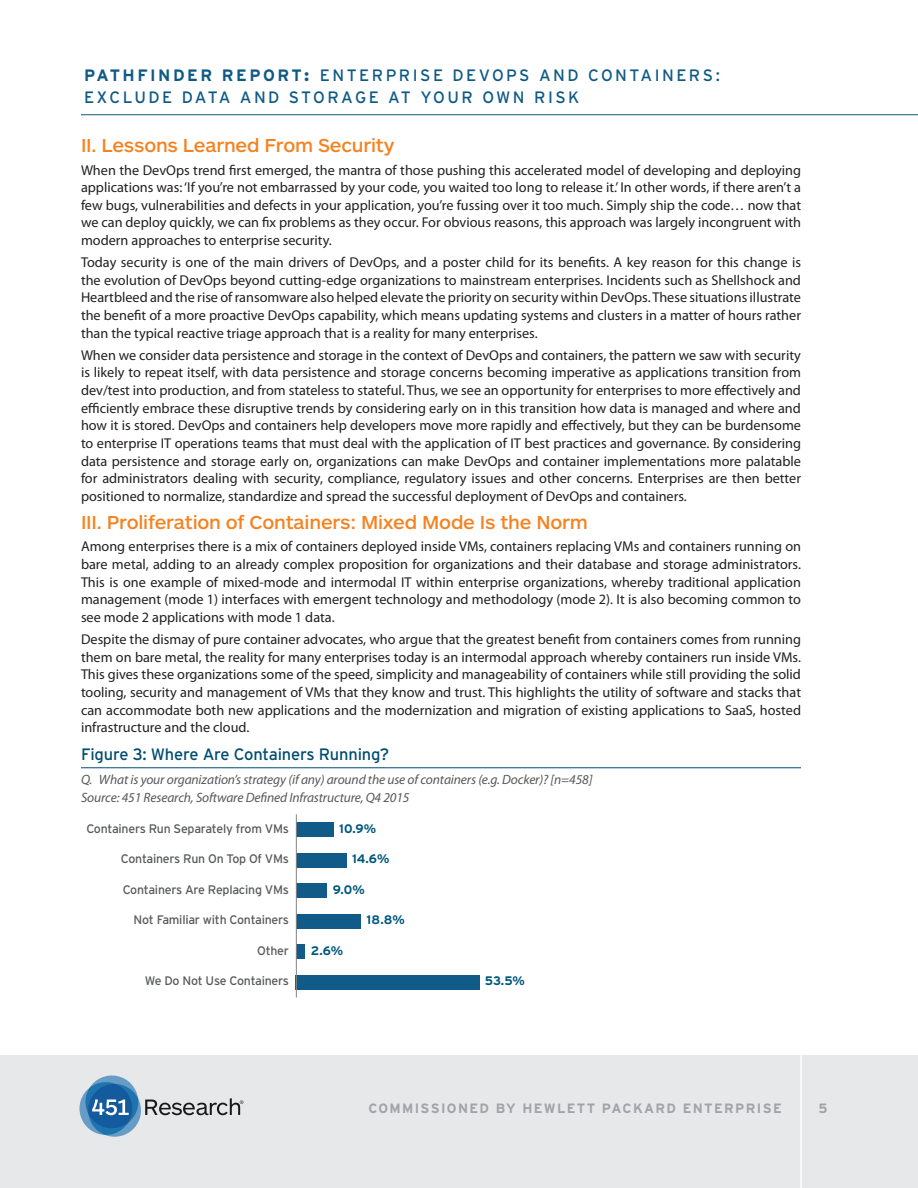
<style>
.page{position:relative;width:918px;height:1188px;background:#fff}
.page>*{position:absolute;margin:0;border:0;box-sizing:border-box;transform-origin:0 0}
.Myriad_Body{font:500 19.5px "ARS Maquette Pro";letter-spacing:-.01em;color:#f58220}
.t1{font:16.5px/22.5px "Interstate";letter-spacing:.15em;color:#0f5a85}
.ChartHarder{font:16.5px "Interstate";letter-spacing:-.01em;color:#004e71}
.Myriad_Body-2{font:14.25px/17.7px "Myriad Pro";color:#231f20;text-align:justify}
.Question{font:italic 13.5px "Myriad Pro";letter-spacing:-.01em;color:#57585a}
.t2{font:700 13.5px "Interstate";letter-spacing:.1em;color:#a0a3a9}
.t3{font:12.3px "Interstate";letter-spacing:-.02em;color:#595a5a}
.t4{font:700 12.3px "Interstate";letter-spacing:.01em;color:#00577d}
.s1{font-weight:700}
.s2{font-weight:900}
</style>
<div class="page">
<div style="left:0;top:1055px;width:918px;height:133px;background:#e7e8e9"></div>
<hr style="left:81px;top:114px;width:837px;height:1px;background:#0f5a85">
<svg style="left:80px;top:1076px;width:163px;height:61px"></svg>
<hr style="left:800px;top:1055px;width:2px;height:133px;background:#fff">
<hr style="left:81px;top:767px;width:720px;height:1px;background:#004e71">
<div style="left:296px;top:975px;width:184px;height:15px;background:#105b88"></div>
<div style="left:296px;top:944px;width:9px;height:15px;background:#105b88"></div>
<div style="left:296px;top:914px;width:65px;height:15px;background:#105b88"></div>
<div style="left:296px;top:883px;width:31px;height:15px;background:#105b88"></div>
<div style="left:296px;top:853px;width:50px;height:15px;background:#105b88"></div>
<div style="left:296px;top:822px;width:37px;height:15px;background:#105b88"></div>
<hr style="left:296px;top:814px;width:1px;height:183px;background:#878686">
<p class="t1" style="left:84px;top:64px;width:637px"><span class="s1">PATHFINDER REPORT</span><span class="s2">:</span> ENTERPRISE DEVOPS AND CONTAINERS:<br>EXCLUDE DATA AND STORAGE AT YOUR OWN RISK</p>
<p class="Myriad_Body" style="left:81px;top:133px;width:315px">II. Lessons Learned From Security</p>
<p class="Myriad_Body-2" style="left:81px;top:161px;width:722px">When the DevOps trend first emerged, the mantra of those pushing this accelerated model of developing and deploying applications was: ‘If you’re not embarrassed by your code, you waited too long to release it.’ In other words, if there aren’t a few bugs, vulnerabilities and defects in your application, you’re fussing over it too much. Simply ship the code… now that we can deploy quickly, we can fix problems as they occur. For obvious reasons, this approach was largely incongruent with modern approaches to enterprise security.</p>
<p class="Myriad_Body-2" style="left:81px;top:253px;width:722px">Today security is one of the main drivers of DevOps, and a poster child for its benefits. A key reason for this change is the evolution of DevOps beyond cutting-edge organizations to mainstream enterprises. Incidents such as Shellshock and Heartbleed and the rise of ransomware also helped elevate the priority on security within DevOps. These situations illustrate the benefit of a more proactive DevOps capability, which means updating systems and clusters in a matter of hours rather than the typical reactive triage approach that is a reality for many enterprises.</p>
<p class="Myriad_Body-2" style="left:81px;top:346px;width:722px">When we consider data persistence and storage in the context of DevOps and containers, the pattern we saw with security is likely to repeat itself, with data persistence and storage concerns becoming imperative as applications transition from dev/test into production, and from stateless to stateful. Thus, we see an opportunity for enterprises to more effectively and efficiently embrace these disruptive trends by considering early on in this transition how data is managed and where and how it is stored. DevOps and containers help developers move more rapidly and effectively, but they can be burdensome to enterprise IT operations teams that must deal with the application of IT best practices and governance. By considering data persistence and storage early on, organizations can make DevOps and container implementations more palatable for administrators dealing with security, compliance, regulatory issues and other concerns. Enterprises are then better positioned to normalize, standardize and spread the successful deployment of DevOps and containers.</p>
<p class="Myriad_Body" style="left:81px;top:510px;width:508px">III. Proliferation of Containers: Mixed Mode Is the Norm</p>
<p class="Myriad_Body-2" style="left:81px;top:538px;width:722px">Among enterprises there is a mix of containers deployed inside VMs, containers replacing VMs and containers running on bare metal, adding to an already complex proposition for organizations and their database and storage administrators.<br>This is one example of mixed-mode and intermodal IT within enterprise organizations, whereby traditional application management (mode 1) interfaces with emergent technology and methodology (mode 2). It is also becoming common to see mode 2 applications with mode 1 data.</p>
<p class="Myriad_Body-2" style="left:81px;top:630px;width:722px">Despite the dismay of pure container advocates, who argue that the greatest benefit from containers comes from running them on bare metal, the reality for many enterprises today is an intermodal approach whereby containers run inside VMs.<br>This gives these organizations some of the speed, simplicity and manageability of containers while still providing the solid tooling, security and management of VMs that they know and trust. This highlights the utility of software and stacks that can accommodate both new applications and the modernization and migration of existing applications to SaaS, hosted infrastructure and the cloud.</p>
<p class="ChartHarder" style="left:81px;top:744px;width:310px">Figure 3: Where Are Containers Running?</p>
<p class="Question" style="left:81px;top:771px;width:513px">Q. What is your organization’s strategy (if any) around the use of containers (e.g. Docker)? [n=458]</p>
<p class="Question" style="left:81px;top:789px;width:330px">Source: 451 Research, Software Defined Infrastructure, Q4 2015</p>
<p class="t4" style="left:339px;top:822px;width:38px">10.9%</p>
<p class="t4" style="left:352px;top:852px;width:39px">14.6%</p>
<p class="t4" style="left:333px;top:883px;width:33px">9.0%</p>
<p class="t4" style="left:367px;top:913px;width:40px">18.8%</p>
<p class="t4" style="left:311px;top:944px;width:34px">2.6%</p>
<p class="t4" style="left:485px;top:974px;width:41px">53.5%</p>
<p class="t3" style="left:86px;top:822px;width:204px">Containers Run Separately from VMs</p>
<p class="t3" style="left:121px;top:852px;width:170px">Containers Run On Top Of VMs</p>
<p class="t3" style="left:123px;top:883px;width:168px">Containers Are Replacing VMs</p>
<p class="t3" style="left:134px;top:913px;width:157px">Not Familiar with Containers</p>
<p class="t3" style="left:257px;top:944px;width:33px">Other</p>
<p class="t3" style="left:145px;top:974px;width:146px">We Do Not Use Containers</p>
<p class="t2" style="left:368px;top:1100px;width:415px">COMMISSIONED BY HEWLETT PACKARD ENTERPRISE</p>
<p class="t2" style="left:818px;top:1100px;width:11px">5</p>
</div>
